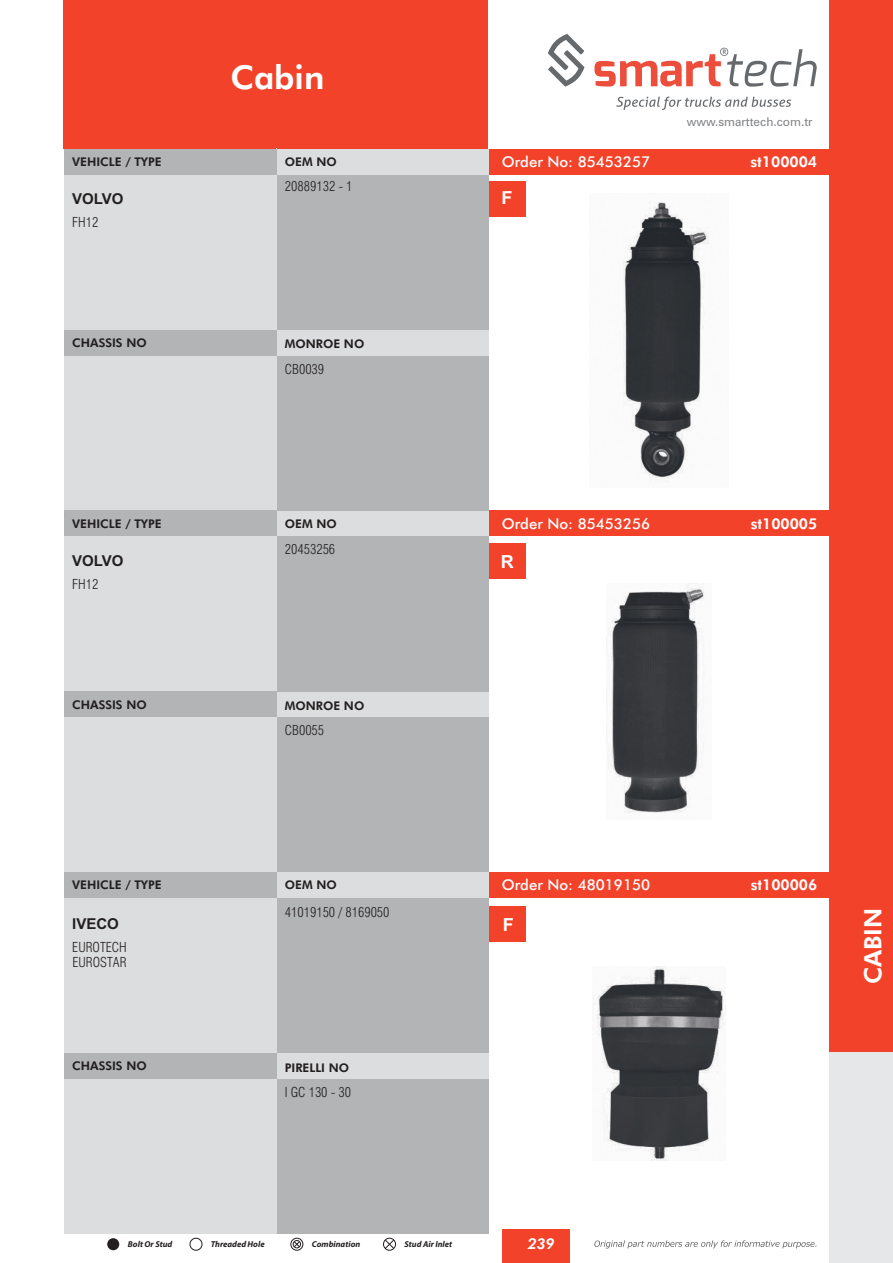
<style>
.page{position:relative;width:893px;height:1263px;background:#fff}
.page>*{position:absolute;margin:0;border:0;box-sizing:border-box;transform-origin:0 0}
.t1{font:800 33px "Futura BT";color:#fff}
.t2{font:800 24px "Futura BT";color:#fff}
.t3{font:700 18px "Arial";color:#fff}
.t4{font:500 15px "Futura BT";color:#fff}
.t5{font:800 15px "Futura BT";color:#fff}
.t6{font:700 15px "Arial";color:#231f20}
.t7{font:italic 800 15px "Futura BT";color:#fff}
.t8{font:300 condensed 13.5px/15px "Swiss 721 BT";color:#231f20}
.t9{font:800 12px "Futura BT";color:#231f20}
.t10{font:12px "Zurich BT";color:#808285}
.t11{font:italic 700 8.55px "Myriad Pro";color:#231f20}
</style>
<div class="page">
<div style="left:276px;top:1061px;width:213px;height:173px;background:#b2b4b6"></div>
<div style="left:276px;top:1053px;width:213px;height:26px;background:#dcddde"></div>
<div style="left:276px;top:881px;width:213px;height:172px;background:#b2b4b6"></div>
<div style="left:276px;top:872px;width:213px;height:26px;background:#dcddde"></div>
<div style="left:276px;top:700px;width:213px;height:172px;background:#b2b4b6"></div>
<div style="left:276px;top:691px;width:213px;height:26px;background:#dcddde"></div>
<div style="left:276px;top:519px;width:213px;height:172px;background:#b2b4b6"></div>
<div style="left:276px;top:510px;width:213px;height:26px;background:#dcddde"></div>
<div style="left:276px;top:338px;width:213px;height:172px;background:#b2b4b6"></div>
<div style="left:276px;top:330px;width:213px;height:26px;background:#dcddde"></div>
<div style="left:276px;top:158px;width:213px;height:172px;background:#b2b4b6"></div>
<div style="left:276px;top:149px;width:213px;height:26px;background:#dcddde"></div>
<div style="left:64px;top:0;width:425px;height:149px;background:#f3422a"></div>
<div style="left:488px;top:0;width:341px;height:149px;background:#fff"></div>
<div style="left:489px;top:149px;width:340px;height:25px;background:#f3422a"></div>
<svg style="left:594px;top:1240px;width:222px;height:8px"></svg>
<div style="left:502px;top:1230px;width:68px;height:33px;background:#f3422a"></div>
<img style="left:623px;top:201px;width:86px;height:281px">
<img style="left:608px;top:584px;width:96px;height:229px">
<img style="left:592px;top:966px;width:134px;height:194px">
<div style="left:489px;top:510px;width:340px;height:26px;background:#f3422a"></div>
<div style="left:489px;top:872px;width:340px;height:26px;background:#f3422a"></div>
<div style="left:489px;top:181px;width:36px;height:35px;background:#f3422a"></div>
<div style="left:489px;top:543px;width:36px;height:36px;background:#f3422a"></div>
<div style="left:489px;top:906px;width:36px;height:36px;background:#f3422a"></div>
<div style="left:107px;top:1238px;width:12px;height:12px;background:#231f20;border-radius:50%"></div>
<div style="left:190px;top:1238px;width:12px;height:13px;border:1px solid #231f20;border-radius:50%"></div>
<div style="left:290px;top:1238px;width:13px;height:13px;border:1px solid #231f20;border-radius:50%"></div>
<div style="left:293px;top:1240px;width:8px;height:8px;border:1px solid #231f20;border-radius:50%"></div>
<svg style="left:293px;top:1241px;width:7px;height:7px"></svg>
<div style="left:383px;top:1238px;width:13px;height:13px;border:1px solid #231f20;border-radius:50%"></div>
<svg style="left:385px;top:1239px;width:9px;height:10px"></svg>
<hr style="left:276px;top:149px;width:1px;height:1114px;background:#fff">
<div style="left:64px;top:158px;width:212px;height:172px;background:#dcddde"></div>
<div style="left:64px;top:338px;width:212px;height:172px;background:#dcddde"></div>
<div style="left:64px;top:149px;width:212px;height:26px;background:#b2b4b6"></div>
<div style="left:64px;top:330px;width:212px;height:26px;background:#b2b4b6"></div>
<div style="left:64px;top:519px;width:212px;height:172px;background:#dcddde"></div>
<div style="left:64px;top:700px;width:212px;height:172px;background:#dcddde"></div>
<div style="left:64px;top:510px;width:212px;height:26px;background:#b2b4b6"></div>
<div style="left:64px;top:691px;width:212px;height:26px;background:#b2b4b6"></div>
<div style="left:64px;top:881px;width:212px;height:172px;background:#dcddde"></div>
<div style="left:64px;top:1061px;width:212px;height:173px;background:#dcddde"></div>
<div style="left:64px;top:872px;width:212px;height:26px;background:#b2b4b6"></div>
<div style="left:64px;top:1053px;width:212px;height:26px;background:#b2b4b6"></div>
<div style="left:829px;top:0;width:64px;height:1052px;background:#f3422a"></div>
<div style="left:829px;top:1052px;width:64px;height:211px;background:#e6e7e8"></div>
<svg style="left:548px;top:34px;width:36px;height:53px"></svg>
<svg style="left:616px;top:97px;width:175px;height:13px"></svg>
<svg style="left:594px;top:48px;width:223px;height:39px"></svg>
<p class="t9" style="left:72px;top:157px;width:91px">VEHICLE / TYPE</p>
<p class="t6" style="left:72px;top:194px;width:53px">VOLVO</p>
<p class="t8" style="left:72px;top:215px;width:28px">FH12</p>
<p class="t9" style="left:72px;top:338px;width:76px">CHASSIS NO</p>
<h1 class="t1" style="left:230px;top:65px;width:95px">Cabin</h1>
<p class="t9" style="left:285px;top:157px;width:53px">OEM NO</p>
<p class="t8" style="left:285px;top:180px;width:69px">20889132 - 1</p>
<p class="t9" style="left:285px;top:340px;width:81px">MONROE NO</p>
<p class="t8" style="left:285px;top:362px;width:41px">CB0039</p>
<p class="t9" style="left:72px;top:519px;width:91px">VEHICLE / TYPE</p>
<p class="t9" style="left:285px;top:519px;width:53px">OEM NO</p>
<p class="t6" style="left:72px;top:556px;width:53px">VOLVO</p>
<p class="t8" style="left:72px;top:577px;width:28px">FH12</p>
<p class="t9" style="left:72px;top:700px;width:76px">CHASSIS NO</p>
<p class="t8" style="left:285px;top:542px;width:52px">20453256</p>
<p class="t9" style="left:285px;top:701px;width:81px">MONROE NO</p>
<p class="t8" style="left:285px;top:724px;width:41px">CB0055</p>
<p class="t4" style="left:502px;top:153px;width:150px">Order No: 85453257</p>
<h3 class="t3" style="left:502px;top:191px;width:12px">F</h3>
<p class="t10" style="left:687px;top:115px;width:127px">www.smarttech.com.tr</p>
<p class="t5" style="left:750px;top:156px;width:68px">st100004</p>
<p class="t4" style="left:502px;top:515px;width:150px">Order No: 85453256</p>
<h3 class="t3" style="left:501px;top:555px;width:14px">R</h3>
<p class="t5" style="left:751px;top:518px;width:68px">st100005</p>
<p class="t4" style="left:502px;top:876px;width:150px">Order No: 48019150</p>
<p class="t9" style="left:72px;top:881px;width:91px">VEHICLE / TYPE</p>
<p class="t5" style="left:751px;top:880px;width:68px">st100006</p>
<p class="t9" style="left:285px;top:881px;width:53px">OEM NO</p>
<p class="t8" style="left:285px;top:905px;width:106px">41019150 / 8169050</p>
<h3 class="t3" style="left:503px;top:918px;width:12px">F</h3>
<p class="t6" style="left:72px;top:919px;width:48px">IVECO</p>
<p class="t8" style="left:72px;top:941px;width:56px">EUROTECH<br>EUROSTAR</p>
<p class="t9" style="left:72px;top:1062px;width:76px">CHASSIS NO</p>
<p class="t9" style="left:285px;top:1063px;width:66px">PIRELLI NO</p>
<p class="t8" style="left:285px;top:1086px;width:68px">I GC 130 - 30</p>
<h2 class="t2" style="left:864px;top:984px;width:78px;rotate:-90deg">CABIN</h2>
<p class="t11" style="left:128px;top:1239px;width:46px">Bolt Or Stud</p>
<p class="t11" style="left:211px;top:1239px;width:55px">Threaded Hole</p>
<p class="t11" style="left:312px;top:1239px;width:50px">Combination</p>
<p class="t11" style="left:404px;top:1239px;width:49px">Stud Air Inlet</p>
<p class="t7" style="left:528px;top:1235px;width:28px">239</p>
</div>
